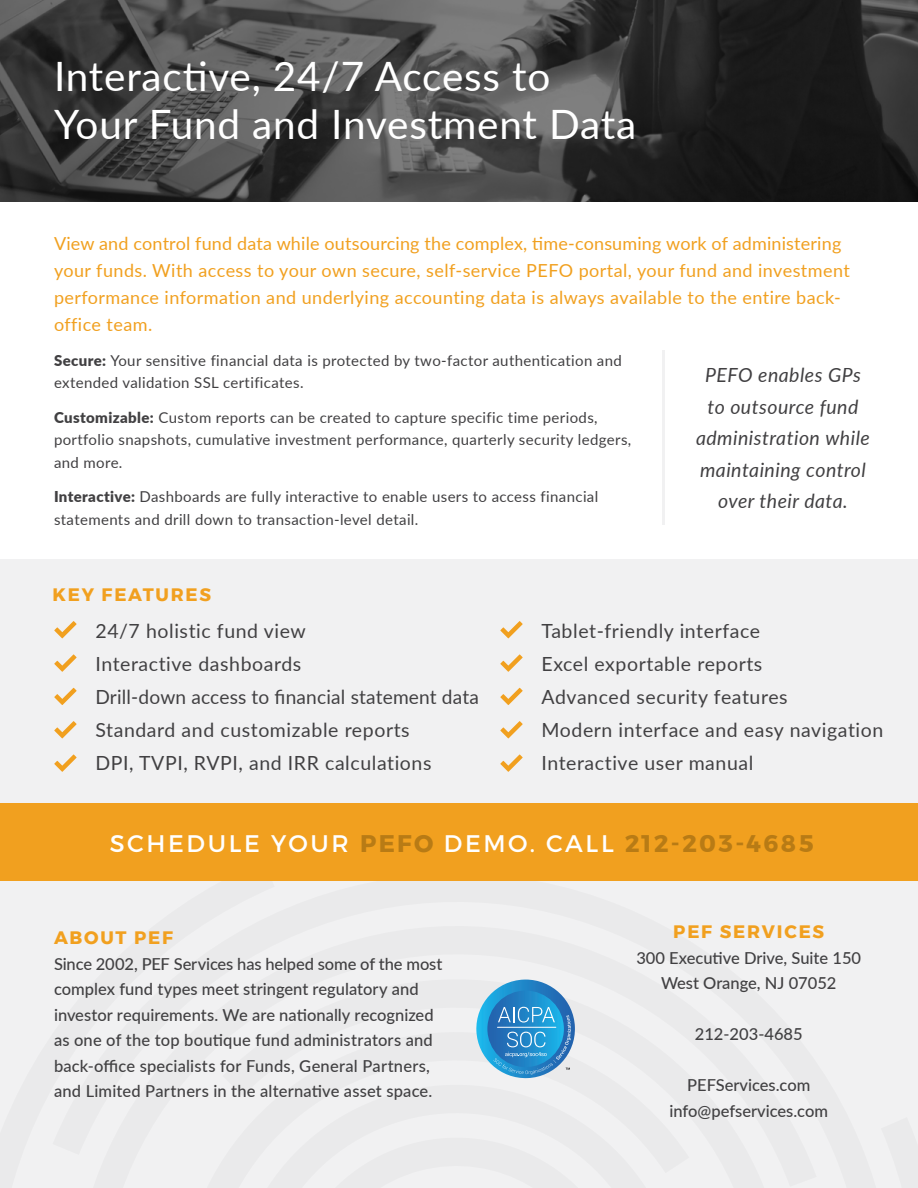
<style>
.page{position:relative;width:918px;height:1188px;background:#fff}
.page>*{position:absolute;margin:0;border:0;box-sizing:border-box;transform-origin:0 0}
.t1{font:40.5px/48px "Lato";letter-spacing:.02em;color:#fff}
.t2{font:24px "Montserrat";letter-spacing:.11em;color:#fff}
.t3{font:19.5px/33px "Lato";letter-spacing:.03em;color:#414042}
.t4{font:italic 19.5px/31.5px "Lato";letter-spacing:.025em;color:#414042;text-align:center}
.t5{font:18px/27px "Lato";letter-spacing:.025em;color:#f1a01f}
.t6{font:700 18px "Montserrat";letter-spacing:.1em;color:#f1a01f}
.t7{font:500 16.5px/25.5px "Lato";color:#414042;text-align:center}
.t8{font:15px/22.5px "Lato";letter-spacing:.025em;color:#414042}
.s1{font-weight:900}
.s2{font-weight:700;color:#b87b15}
</style>
<div class="page">
<img style="left:0;top:0;width:918px;height:202px">
<hr style="left:662px;top:351px;width:3px;height:174px;background:#f1f1f2">
<div style="left:0;top:559px;width:918px;height:246px;background:#f1f1f2"></div>
<svg style="left:54px;top:621px;width:23px;height:17px"></svg>
<svg style="left:54px;top:654px;width:23px;height:18px"></svg>
<svg style="left:54px;top:688px;width:23px;height:17px"></svg>
<svg style="left:54px;top:721px;width:23px;height:17px"></svg>
<svg style="left:54px;top:754px;width:23px;height:18px"></svg>
<svg style="left:500px;top:621px;width:23px;height:17px"></svg>
<svg style="left:500px;top:654px;width:23px;height:18px"></svg>
<svg style="left:500px;top:688px;width:23px;height:17px"></svg>
<svg style="left:500px;top:721px;width:23px;height:17px"></svg>
<svg style="left:500px;top:754px;width:23px;height:18px"></svg>
<div style="left:0;top:880px;width:918px;height:308px;background:#f1f1f2"></div>
<div style="left:52px;top:880px;width:853px;height:308px;background:#f1f1f2"></div>
<div style="left:23px;top:914px;width:794px;height:274px;background:#f1f1f2"></div>
<div style="left:222px;top:947px;width:598px;height:241px;background:#f1f1f2"></div>
<div style="left:140px;top:993px;width:549px;height:195px;background:#f1f1f2"></div>
<div style="left:247px;top:1078px;width:442px;height:110px;background:#eaeaeb"></div>
<div style="left:265px;top:1119px;width:359px;height:69px;background:#ebebec"></div>
<div style="left:0;top:803px;width:918px;height:77px;background:#f1a01f"></div>
<svg style="left:475px;top:980px;width:101px;height:99px;background:#5ca6d4"></svg>
<h1 class="t1" style="left:54px;top:51px;width:584px">Interactive, 24/7 Access to<br>Your Fund and Investment Data</h1>
<p class="t5" style="left:54px;top:229px;width:797px">View and control fund data while outsourcing the complex, time-consuming work of administering your funds. With access to your own secure, self-service PEFO portal, your fund and investment performance information and underlying accounting data is always available to the entire back&shy;office team.</p>
<p class="t8" style="left:54px;top:348px;width:569px"><span class="s1">Secure:</span> Your sensitive financial data is protected by two-factor authentication and extended validation SSL certificates.</p>
<p class="t8" style="left:54px;top:405px;width:579px"><span class="s1">Customizable:</span> Custom reports can be created to capture specific time periods, portfolio snapshots, cumulative investment performance, quarterly security ledgers, and more.</p>
<p class="t8" style="left:54px;top:485px;width:546px"><span class="s1">Interactive:</span> Dashboards are fully interactive to enable users to access financial statements and drill down to transaction-level detail.</p>
<h3 class="t4" style="left:696px;top:359px;width:175px">PEFO enables GPs to outsource fund administration while maintaining control over their data.</h3>
<p class="t6" style="left:52px;top:580px;width:160px">KEY FEATURES</p>
<h3 class="t3" style="left:95px;top:614px;width:385px">24/7 holistic fund view<br>Interactive dashboards<br>Drill-down access to financial statement data Standard and customizable reports<br>DPI, TVPI, RVPI, and IRR calculations</h3>
<h3 class="t3" style="left:542px;top:614px;width:343px">Tablet-friendly interface<br>Excel exportable reports<br>Advanced security features<br>Modern interface and easy navigation<br>Interactive user manual</h3>
<h2 class="t2" style="left:110px;top:829px;width:706px">SCHEDULE YOUR <span class="s2">PEFO</span> DEMO. CALL <span class="s2">212-203-4685</span></h2>
<p class="t6" style="left:54px;top:924px;width:120px">ABOUT PEF</p>
<p class="t7" style="left:54px;top:950px;width:390px;text-align:left">Since 2002, PEF Services has helped some of the most complex fund types meet stringent regulatory and investor requirements. We are nationally recognized as one of the top boutique fund administrators and back-office specialists for Funds, General Partners, and Limited Partners in the alternative asset space.</p>
<p class="t6" style="left:673px;top:918px;width:152px">PEF SERVICES</p>
<p class="t7" style="left:636px;top:944px;width:226px">300 Executive Drive, Suite 150<br>West Orange, NJ 07052</p>
<p class="t7" style="left:695px;top:1021px;width:109px">212-203-4685</p>
<p class="t7" style="left:670px;top:1072px;width:160px">PEFServices.com info@pefservices.com</p>
</div>
